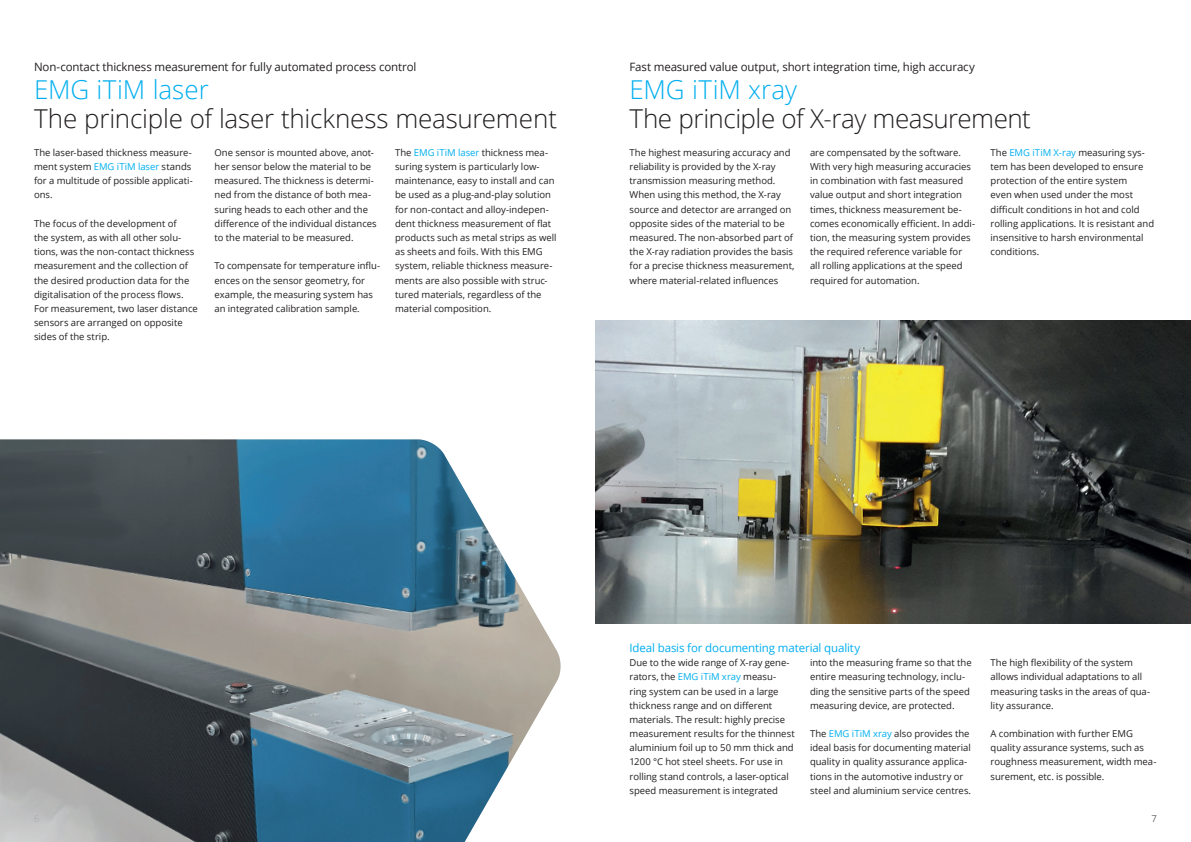
<style>
.page{position:relative;width:1191px;height:842px;background:#fff}
.page>*{position:absolute;margin:0;border:0;box-sizing:border-box;transform-origin:0 0}
.t1{font:300 26px "Open Sans";letter-spacing:-.015em;color:#231f20}
.t2{font:300 26px "Open Sans";color:#00aeef}
.t3{font:11.5px "Open Sans";letter-spacing:-.01em;color:#231f20}
.t4{font:11.5px "Open Sans";letter-spacing:-.015em;color:#00aeef}
.t5{font:9.5px/14.2px "Open Sans";color:#231f20}
.t6{font:300 9.5px "Open Sans";color:#231f20}
.s1{color:#00aeef}
</style>
<div class="page">
<img style="left:0;top:439px;width:561px;height:403px">
<img style="left:595px;top:320px;width:596px;height:304px">
<p class="t3" style="left:34px;top:59px;width:384px">Non-contact thickness measurement for fully automated process control</p>
<h1 class="t2" style="left:34px;top:72px;width:176px">EMG iTiM laser</h1>
<h1 class="t1" style="left:34px;top:100px;width:525px">The principle of laser thickness measurement</h1>
<p class="t5" style="left:34px;top:145px;width:160px">The laser-based thickness measure&shy;ment system <span class="s1">EMG iTiM laser</span> stands for a multitude of possible applicati&shy;ons.</p>
<p class="t5" style="left:34px;top:216px;width:165px">The focus of the development of<br>the system, as with all other solu&shy;tions, was the non-contact thickness measurement and the collection of the desired production data for the digitalisation of the process flows.<br>For measurement, two laser distance sensors are arranged on opposite sides of the strip.</p>
<p class="t5" style="left:214px;top:145px;width:164px">One sensor is mounted above, anot&shy;her sensor below the material to be measured. The thickness is determi&shy;ned from the distance of both mea&shy;suring heads to each other and the difference of the individual distances to the material to be measured.</p>
<p class="t5" style="left:214px;top:259px;width:167px">To compensate for temperature influ&shy;ences on the sensor geometry, for example, the measuring system has an integrated calibration sample.</p>
<p class="t5" style="left:395px;top:145px;width:163px">The <span class="s1">EMG iTiM laser</span> thickness mea&shy;suring system is particularly low&shy;maintenance, easy to install and can be used as a plug-and-play solution for non-contact and alloy-indepen&shy;dent thickness measurement of flat products such as metal strips as well as sheets and foils. With this EMG system, reliable thickness measure&shy;ments are also possible with struc&shy;tured materials, regardless of the material composition.</p>
<p class="t3" style="left:629px;top:59px;width:347px">Fast measured value output, short integration time, high accuracy</p>
<h1 class="t2" style="left:629px;top:72px;width:169px">EMG iTiM xray</h1>
<h1 class="t1" style="left:629px;top:100px;width:403px">The principle of X-ray measurement</h1>
<p class="t5" style="left:629px;top:145px;width:167px">The highest measuring accuracy and reliability is provided by the X-ray transmission measuring method.<br>When using this method, the X-ray source and detector are arranged on opposite sides of the material to be measured. The non-absorbed part of the X-ray radiation provides the basis for a precise thickness measurement, where material-related influences</p>
<p class="t5" style="left:810px;top:145px;width:166px">are compensated by the software.<br>With very high measuring accuracies in combination with fast measured value output and short integration times, thickness measurement be&shy;comes economically efficient. In addi&shy;tion, the measuring system provides the required reference variable for<br>all rolling applications at the speed required for automation.</p>
<p class="t5" style="left:990px;top:145px;width:165px">The <span class="s1">EMG iTiM X-ray</span> measuring sys&shy;tem has been developed to ensure protection of the entire system<br>even when used under the most difficult conditions in hot and cold rolling applications. It is resistant and insensitive to harsh environmental conditions.</p>
<p class="t4" style="left:629px;top:640px;width:232px">Ideal basis for documenting material quality</p>
<p class="t5" style="left:629px;top:655px;width:167px">Due to the wide range of X-ray gene&shy;rators, the <span class="s1">EMG iTiM xray</span> measu&shy;ring system can be used in a large thickness range and on different materials. The result: highly precise measurement results for the thinnest aluminium foil up to 50 mm thick and 1200 °C hot steel sheets. For use in rolling stand controls, a laser-optical speed measurement is integrated</p>
<p class="t5" style="left:810px;top:655px;width:163px">into the measuring frame so that the entire measuring technology, inclu&shy;ding the sensitive parts of the speed measuring device, are protected.</p>
<p class="t5" style="left:810px;top:726px;width:163px">The <span class="s1">EMG iTiM xray</span> also provides the ideal basis for documenting material quality in quality assurance applica&shy;tions in the automotive industry or steel and aluminium service centres.</p>
<p class="t5" style="left:990px;top:655px;width:161px">The high flexibility of the system allows individual adaptations to all measuring tasks in the areas of qua&shy;lity assurance.</p>
<p class="t5" style="left:990px;top:726px;width:167px">A combination with further EMG quality assurance systems, such as roughness measurement, width mea&shy;surement, etc. is possible.</p>
<p class="t6" style="left:1151px;top:812px;width:7px">7</p>
</div>
